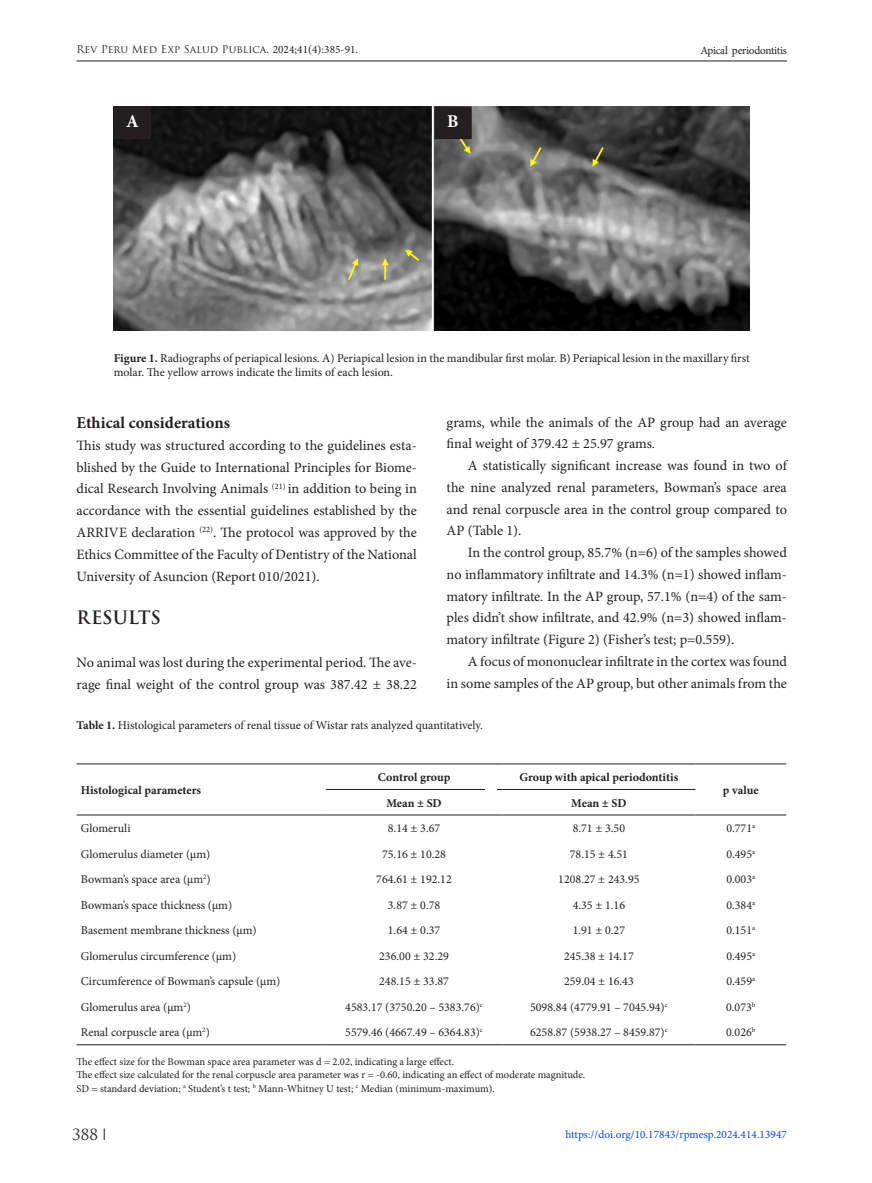
<style>
.page{position:relative;width:872px;height:1183px;background:#fff}
.page>*{position:absolute;margin:0;border:0;box-sizing:border-box;transform-origin:0 0}
.SUBTITULO_RPMESP{font:700 18px "Trajan Pro";letter-spacing:-.01em;color:#231f20}
.t1{font:700 18px "Minion Pro";color:#fff}
.t2{font:700 16.5px "Minion Pro";color:#231f20}
.t3{font:15px "Trajan Pro";color:#231f20}
._1ER_PARRAFO_TEXTO_G{font:14.25px/21.8px "Minion Pro";color:#231f20}
.TEXTO_GENERAL_CON_SA{font:14.25px/21.8px "Minion Pro";letter-spacing:-.005em;color:#231f20;text-align:justify}
.t4{font:12px/14.4px "Minion Pro";color:#231f20}
.t5{font:700 12px "Minion Pro";letter-spacing:-.005em;color:#231f20}
.t6{font:11.25px "Minion Pro";color:#0548ff}
.t7{font:11.25px "Minion Pro";letter-spacing:-.025em;color:#231f20}
.t8{font:10.5px "Minion Pro";color:#231f20}
.t9{font:10.5px "Trajan Pro";letter-spacing:.005em;color:#231f20}
.s1{font-family:"Minion Pro";font-size:11.25px}
.s2{font-weight:700}
</style>
<div class="page">
<hr style="left:77px;top:61px;width:710px;height:1px;background:#231f20">
<img style="left:114px;top:106px;width:635px;height:224px">
<div style="left:114px;top:107px;width:36px;height:31px;background:#231f20"></div>
<div style="left:114px;top:106px;width:37px;height:33px;border:2px solid #231f20"></div>
<div style="left:435px;top:107px;width:36px;height:31px;background:#231f20"></div>
<div style="left:434px;top:106px;width:38px;height:33px;border:2px solid #231f20"></div>
<hr style="left:77px;top:763px;width:249px;height:1px;background:#231f20">
<hr style="left:77px;top:814px;width:249px;height:1px;background:#231f20">
<hr style="left:326px;top:763px;width:176px;height:1px;background:#231f20">
<hr style="left:502px;top:763px;width:193px;height:1px;background:#231f20">
<hr style="left:695px;top:763px;width:91px;height:1px;background:#231f20">
<hr style="left:695px;top:814px;width:91px;height:1px;background:#231f20">
<hr style="left:326px;top:788px;width:176px;height:1px;background:#231f20">
<hr style="left:502px;top:788px;width:193px;height:1px;background:#231f20">
<hr style="left:326px;top:814px;width:176px;height:1px;background:#231f20">
<hr style="left:502px;top:814px;width:193px;height:1px;background:#231f20">
<hr style="left:77px;top:1044px;width:249px;height:1px;background:#231f20">
<hr style="left:326px;top:1044px;width:176px;height:1px;background:#231f20">
<hr style="left:502px;top:1044px;width:193px;height:1px;background:#231f20">
<hr style="left:695px;top:1044px;width:91px;height:1px;background:#231f20">
<div style="left:485px;top:774px;width:12px;height:32px;background:#fff"></div>
<p class="t9" style="left:77px;top:43px;width:283px">Rev Peru Med Exp Salud Publica. <span class="s1">2024;41(4):385-91.</span></p>
<p class="t7" style="left:700px;top:42px;width:88px">Apical periodontitis</p>
<p class="t1" style="left:126px;top:108px;width:14px">A</p>
<p class="t1" style="left:447px;top:108px;width:13px">B</p>
<p class="t4" style="left:114px;top:351px;width:637px"><span class="s2">Figure 1.</span> Radiographs of periapical lesions. A) Periapical lesion in the mandibular first molar. B) Periapical lesion in the maxillary first molar. The yellow arrows indicate the limits of each lesion.</p>
<p class="_1ER_PARRAFO_TEXTO_G" style="left:446px;top:411px;width:342px">grams, while the animals of the AP group had an average final weight of 379.42 ± 25.97 grams.</p>
<p class="TEXTO_GENERAL_CON_SA" style="left:446px;top:454px;width:342px;text-indent:21px">A statistically significant increase was found in two of the nine analyzed renal parameters, Bowman’s space area and renal corpuscle area in the control group compared to AP (Table 1).</p>
<p class="TEXTO_GENERAL_CON_SA" style="left:446px;top:541px;width:342px;text-indent:21px">In the control group, 85.7% (n=6) of the samples showed no inflammatory infiltrate and 14.3% (n=1) showed inflam&shy;matory infiltrate. In the AP group, 57.1% (n=4) of the sam&shy;ples didn’t show infiltrate, and 42.9% (n=3) showed inflam&shy;matory infiltrate (Figure 2) (Fisher’s test; p=0.559).</p>
<p class="TEXTO_GENERAL_CON_SA" style="left:446px;top:650px;width:342px;text-align:right">A focus of mononuclear infiltrate in the cortex was found<br>in some samples of the AP group, but other animals from the</p>
<p class="t4" style="left:77px;top:717px;width:408px"><span class="s2">Table 1.</span> Histological parameters of renal tissue of Wistar rats analyzed quantitatively.</p>
<p class="t2" style="left:77px;top:411px;width:155px">Ethical considerations</p>
<p class="_1ER_PARRAFO_TEXTO_G" style="left:77px;top:434px;width:342px;text-align:justify">This study was structured according to the guidelines esta&shy;blished by the Guide to International Principles for Biome&shy;dical Research Involving Animals <sup>(21)</sup> in addition to being in accordance with the essential guidelines established by the ARRIVE declaration <sup>(22)</sup>. The protocol was approved by the Ethics Committee of the Faculty of Dentistry of the National University of Asuncion (Report 010/2021).</p>
<p class="SUBTITULO_RPMESP" style="left:77px;top:606px;width:86px">RESULTS</p>
<p class="_1ER_PARRAFO_TEXTO_G" style="left:77px;top:651px;width:342px">No animal was lost during the experimental period. The ave&shy;rage final weight of the control group was 387.42 ± 38.22</p>
<p class="t5" style="left:81px;top:781px;width:122px">Histological parameters</p>
<p class="t5" style="left:378px;top:768px;width:74px">Control group</p>
<p class="t5" style="left:519px;top:768px;width:160px">Group with apical periodontitis</p>
<p class="t5" style="left:386px;top:794px;width:57px">Mean ± SD</p>
<p class="t5" style="left:571px;top:794px;width:57px">Mean ± SD</p>
<p class="t5" style="left:723px;top:781px;width:37px">p value</p>
<p class="t4" style="left:81px;top:820px;width:51px">Glomeruli</p>
<p class="t4" style="left:388px;top:820px;width:54px">8.14 ± 3.67</p>
<p class="t4" style="left:572px;top:820px;width:54px">8.71 ± 3.50</p>
<p class="t4" style="left:726px;top:820px;width:30px">0.771<sup>a</sup></p>
<p class="t4" style="left:81px;top:846px;width:131px">Glomerulus diameter (µm)</p>
<p class="t4" style="left:382px;top:846px;width:65px">75.16 ± 10.28</p>
<p class="t4" style="left:570px;top:846px;width:60px">78.15 ± 4.51</p>
<p class="t4" style="left:726px;top:846px;width:30px">0.495<sup>a</sup></p>
<p class="t4" style="left:81px;top:872px;width:131px">Bowman’s space area (µm<sup>2</sup>)</p>
<p class="t4" style="left:376px;top:872px;width:77px">764.61 ± 192.12</p>
<p class="t4" style="left:558px;top:872px;width:83px">1208.27 ± 243.95</p>
<p class="t4" style="left:726px;top:872px;width:30px">0.003<sup>a</sup></p>
<p class="t4" style="left:81px;top:897px;width:153px">Bowman’s space thickness (µm)</p>
<p class="t4" style="left:388px;top:897px;width:54px">3.87 ± 0.78</p>
<p class="t4" style="left:572px;top:897px;width:54px">4.35 ± 1.16</p>
<p class="t4" style="left:726px;top:897px;width:30px">0.384<sup>a</sup></p>
<p class="t4" style="left:81px;top:923px;width:177px">Basement membrane thickness (µm)</p>
<p class="t4" style="left:388px;top:923px;width:54px">1.64 ± 0.37</p>
<p class="t4" style="left:572px;top:923px;width:54px">1.91 ± 0.27</p>
<p class="t4" style="left:726px;top:923px;width:30px">0.151<sup>a</sup></p>
<p class="t4" style="left:81px;top:948px;width:157px">Glomerulus circumference (µm)</p>
<p class="t4" style="left:379px;top:948px;width:71px">236.00 ± 32.29</p>
<p class="t4" style="left:564px;top:948px;width:71px">245.38 ± 14.17</p>
<p class="t4" style="left:726px;top:948px;width:30px">0.495<sup>a</sup></p>
<p class="t4" style="left:81px;top:974px;width:201px">Circumference of Bowman’s capsule (µm)</p>
<p class="t4" style="left:379px;top:974px;width:71px">248.15 ± 33.87</p>
<p class="t4" style="left:564px;top:974px;width:71px">259.04 ± 16.43</p>
<p class="t4" style="left:726px;top:974px;width:30px">0.459<sup>a</sup></p>
<p class="t4" style="left:81px;top:999px;width:112px">Glomerulus area (µm<sup>2</sup>)</p>
<p class="t4" style="left:345px;top:999px;width:139px">4583.17 (3750.20 – 5383.76)<sup>c</sup></p>
<p class="t4" style="left:530px;top:999px;width:139px">5098.84 (4779.91 – 7045.94)<sup>c</sup></p>
<p class="t4" style="left:726px;top:999px;width:31px">0.073<sup>b</sup></p>
<p class="t4" style="left:81px;top:1025px;width:130px">Renal corpuscle area (µm<sup>2</sup>)</p>
<p class="t4" style="left:345px;top:1025px;width:139px">5579.46 (4667.49 – 6364.83)<sup>c</sup></p>
<p class="t4" style="left:530px;top:1025px;width:139px">6258.87 (5938.27 – 8459.87)<sup>c</sup></p>
<p class="t4" style="left:726px;top:1025px;width:31px">0.026<sup>b</sup></p>
<p class="t8" style="left:77px;top:1053px;width:379px">The effect size for the Bowman space area parameter was d = 2.02, indicating a large effect.</p>
<p class="t8" style="left:77px;top:1067px;width:510px">The effect size calculated for the renal corpuscle area parameter was r = -0.60, indicating an effect of moderate magnitude.</p>
<p class="t8" style="left:77px;top:1080px;width:420px">SD = standard deviation; <sup>a</sup> Student’s t test; <sup>b</sup> Mann-Whitney U test; <sup>c</sup> Median (minimum-maximum).</p>
<p class="t3" style="left:72px;top:1124px;width:27px">388</p>
<p class="t6" style="left:565px;top:1126px;width:223px">https://doi.org/10.17843/rpmesp.2024.414.13947</p>
</div>
